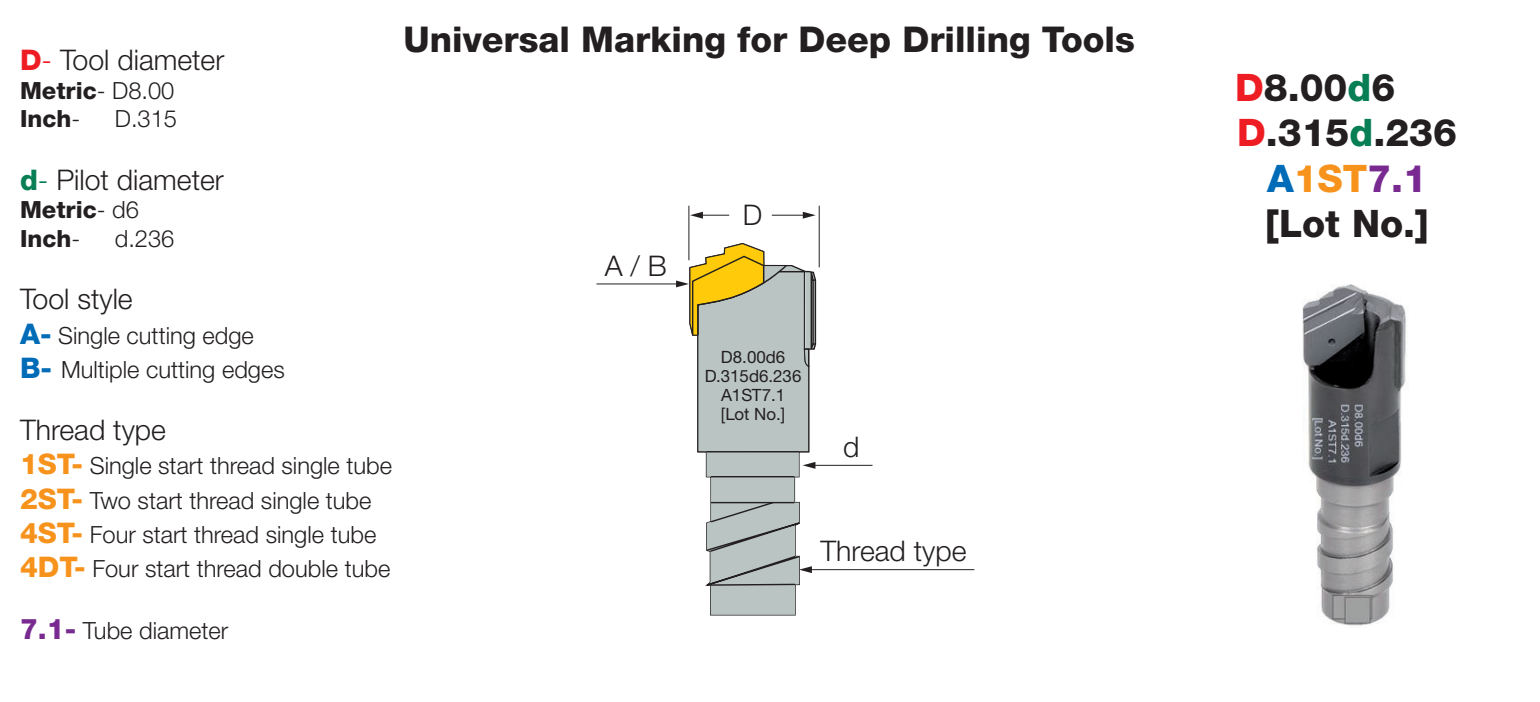
<style>
.page{position:relative;width:1540px;height:702px;background:#fff}
.page>*{position:absolute;margin:0;border:0;box-sizing:border-box;transform-origin:0 0}
.t1{font:800 37.8px "Helvetica Neue LT Std";color:#231f20}
.t2{font:800 37.8px "Helvetica Neue LT Std";color:#f7931d}
.t3{font:800 35.6px "Helvetica Neue LTW1 G";color:#231f20}
.t4{font:300 28.4px "Helvetica Neue LT Std";color:#231f20}
.t5{font:800 28.4px "Helvetica Neue LT Std";color:#f7931d}
.t6{font:300 28.4px "Helvetica Neue LTW1 G";color:#231f20}
.t7{font:800 28.4px "Helvetica Neue LT Std";color:#006bb6}
.t8{font:800 28.4px "Helvetica Neue LT Std";color:#792a91}
.t9{font:300 23.6px/28.4px "Helvetica Neue LT Std";color:#231f20;text-align:right}
.t10{font:800 23.6px "Helvetica Neue LT Std";color:#231f20}
.t11{font:17px/19px "Helvetica Neue LTW1 G";color:#231f20;text-align:center}
.s1{font-weight:800;color:#ee1d23}
.s2{color:#ee1d23}
.s3{font-weight:800}
.s4{font-weight:300}
.s5{font-weight:800;color:#087e54}
.s6{color:#087e54}
.s7{color:#006bb6}
.s8{color:#792a91}
</style>
<div class="page">
<svg style="left:689px;top:242px;width:121px;height:373px"></svg>
<div style="left:710px;top:584px;width:85px;height:30px;background:#bac5c3"></div>
<div style="left:711px;top:476px;width:83px;height:26px;background:#bac5c3"></div>
<div style="left:706px;top:451px;width:92px;height:25px;background:#bac5c3"></div>
<hr style="left:711px;top:475px;width:83px;height:2px;background:#231f20">
<hr style="left:818px;top:205px;width:1px;height:62px;background:#231f20">
<hr style="left:688px;top:205px;width:1px;height:55px;background:#231f20">
<hr style="left:771px;top:215px;width:34px;height:1px;background:#231f20">
<svg style="left:802px;top:211px;width:13px;height:7px"></svg>
<svg style="left:690px;top:211px;width:39px;height:7px"></svg>
<hr style="left:596px;top:283px;width:82px;height:1px;background:#231f20">
<svg style="left:676px;top:243px;width:140px;height:209px"></svg>
<hr style="left:813px;top:464px;width:59px;height:1px;background:#231f20">
<svg style="left:802px;top:461px;width:13px;height:7px"></svg>
<hr style="left:809px;top:569px;width:165px;height:1px;background:#231f20">
<svg style="left:705px;top:500px;width:106px;height:86px"></svg>
<img style="left:1302px;top:284px;width:105px;height:342px">
<p class="t4" style="left:20px;top:43px;width:206px"><span class="s1">D</span><span class="s2">-</span> Tool diameter</p>
<p class="t9" style="left:20px;top:76px;width:159px"><span class="s3">Metric</span> D- 8.00<br>D.315</p>
<p class="t10" style="left:20px;top:105px;width:62px">Inch<span class="s4">-</span></p>
<h2 class="t3" style="left:403px;top:18px;width:732px">Universal Marking for Deep Drilling Tools</h2>
<p class="t4" style="left:20px;top:162px;width:205px"><span class="s5">d</span><span class="s6">-</span> Pilot diameter</p>
<p class="t9" style="left:115px;top:195px;width:61px;text-align:left;text-indent:-95px"><span class="s3">Metric</span> 6d&shy;d.236</p>
<p class="t10" style="left:20px;top:224px;width:62px">Inch<span class="s4">-</span></p>
<p class="t4" style="left:20px;top:282px;width:114px">Tool style</p>
<p class="t9" style="left:58px;top:320px;width:197px">Single cutting edge</p>
<p class="t7" style="left:20px;top:316px;width:33px">A-</p>
<p class="t7" style="left:20px;top:350px;width:34px">B-</p>
<p class="t9" style="left:61px;top:354px;width:225px">Multiple cutting edges</p>
<p class="t4" style="left:20px;top:412px;width:147px">Thread type</p>
<p class="t9" style="left:90px;top:451px;width:304px">Single start thread single tube</p>
<p class="t5" style="left:20px;top:447px;width:65px">1ST-</p>
<p class="t5" style="left:20px;top:481px;width:65px">2ST-</p>
<p class="t9" style="left:90px;top:485px;width:283px">Two start thread single tube</p>
<p class="t5" style="left:20px;top:515px;width:65px">4ST-</p>
<p class="t9" style="left:90px;top:519px;width:288px">Four start thread single tube</p>
<p class="t5" style="left:20px;top:549px;width:67px">4DT-</p>
<p class="t9" style="left:92px;top:553px;width:299px">Four start thread double tube</p>
<p class="t6" style="left:604px;top:248px;width:64px">A B/</p>
<p class="t6" style="left:742px;top:197px;width:21px">D</p>
<p class="t11" style="left:704px;top:347px;width:98px">D8.00 6d<br>D.315d6.236<br>A1ST7.1 [Lot No [.</p>
<p class="t6" style="left:843px;top:429px;width:18px">d</p>
<p class="t6" style="left:820px;top:533px;width:148px">Thread type</p>
<p class="t8" style="left:20px;top:612px;width:58px">7.1-</p>
<p class="t9" style="left:83px;top:616px;width:147px">Tube diameter</p>
<h1 class="t1" style="left:1234px;top:65px;width:162px"><span class="s2">D</span>8.00<span class="s6">d</span>6</h1>
<h1 class="t1" style="left:1237px;top:110px;width:221px"><span class="s2">D</span>.315<span class="s6">d</span>.236</h1>
<h1 class="t2" style="left:1266px;top:156px;width:162px"><span class="s7">A</span>1ST<span class="s8">7.1</span></h1>
<h1 class="t1" style="left:1264px;top:201px;width:166px">[Lot No [.</h1>
</div>
